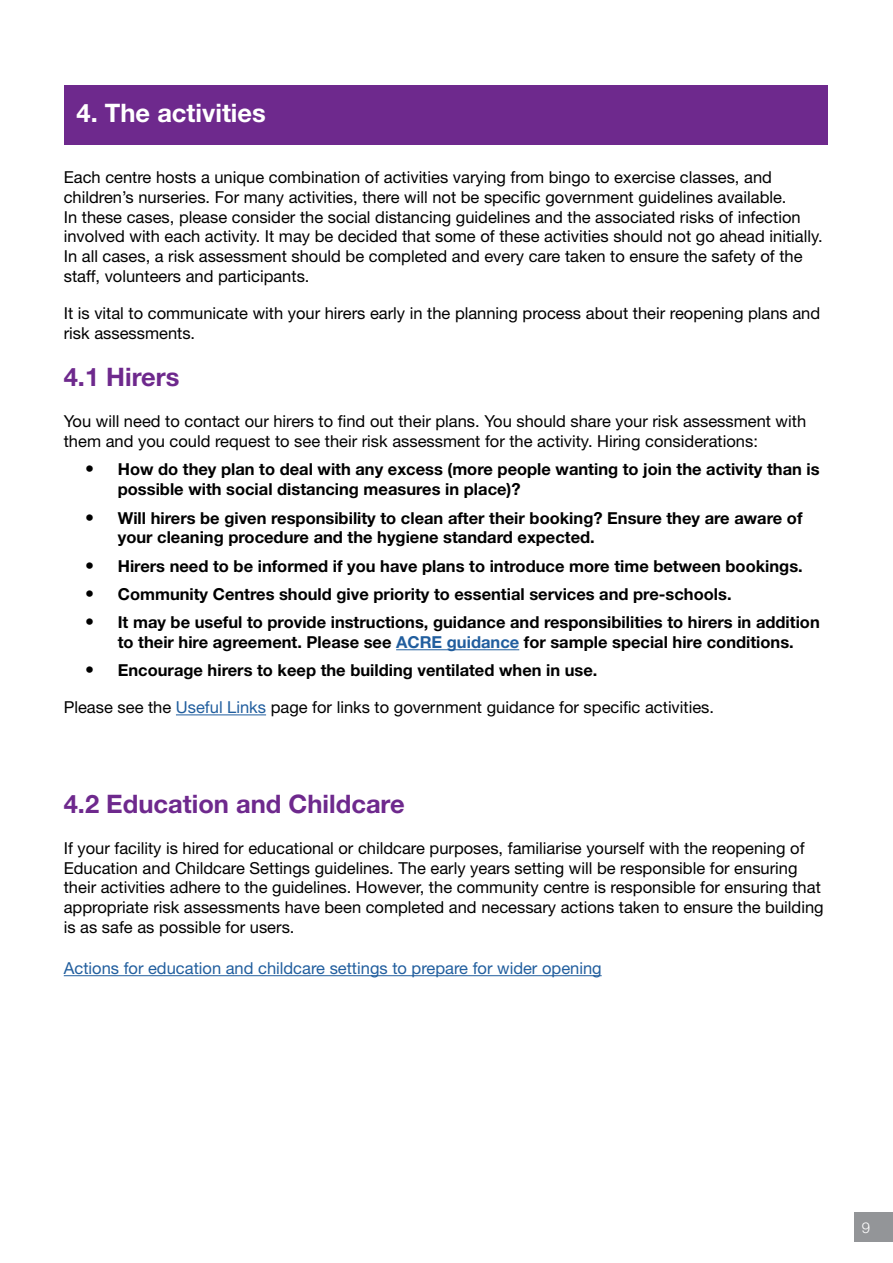
<style>
.page{position:relative;width:893px;height:1263px;background:#fff}
.page>*{position:absolute;margin:0;border:0;box-sizing:border-box;transform-origin:0 0}
.t1{font:700 25.5px "Helvetica Neue LT";color:#6e298d}
.t2{font:700 25.5px "Helvetica Neue LT";color:#fff}
.t3{font:16.5px/19.8px "Helvetica Neue LT";color:#000}
.t4{font:700 16.5px/19.8px "Helvetica Neue LT";color:#000}
.t5{font:16.5px "Helvetica Neue LT";color:#215e9e}
.t6{font:300 15px "Helvetica Neue LT";color:#fff}
.s1{font-weight:400;font-size:18px}
.s2{color:#215e9e}
</style>
<div class="page">
<div style="left:855px;top:1212px;width:38px;height:30px;background:#939598"></div>
<hr style="left:396px;top:649px;width:123px;height:1px;background:#215e9e">
<hr style="left:176px;top:714px;width:90px;height:1px;background:#215e9e">
<hr style="left:64px;top:975px;width:538px;height:1px;background:#215e9e">
<div style="left:64px;top:85px;width:764px;height:60px;background:#6e298d"></div>
<p class="t2" style="left:77px;top:97px;width:191px">4. The activities</p>
<p class="t3" style="left:64px;top:167px;width:760px">Each centre hosts a unique combination of activities varying from bingo to exercise classes, and children’s nurseries. For many activities, there will not be specifc government guidelines available.<br>In these cases, please consider the social distancing guidelines and the associated risks of infection involved with each activity. It may be decided that some of these activities should not go ahead initially.<br>In all cases, a risk assessment should be completed and every care taken to ensure the safety of the staff, volunteers and participants.</p>
<p class="t3" style="left:64px;top:303px;width:758px">It is vital to communicate with your hirers early in the planning process about their reopening plans and risk assessments.</p>
<h2 class="t1" style="left:64px;top:361px;width:117px">4.1 Hirers</h2>
<p class="t3" style="left:64px;top:411px;width:744px">You will need to contact our hirers to fnd out their plans. You should share your risk assessment with them and you could request to see their risk assessment for the activity. Hiring considerations:</p>
<p class="t4" style="left:118px;top:459px;width:703px;text-indent:-33px"><span class="s1">•</span> How do they plan to deal with any excess (more people wanting to join the activity than is possible with social distancing measures in place)?</p>
<p class="t4" style="left:118px;top:507px;width:686px;text-indent:-33px"><span class="s1">•</span> Will hirers be given responsibility to clean after their booking? Ensure they are aware of your cleaning procedure and the hygiene standard expected.</p>
<p class="t4" style="left:85px;top:555px;width:719px"><span class="s1">•</span> Hirers need to be informed if you have plans to introduce more time between bookings.</p>
<p class="t4" style="left:85px;top:584px;width:648px"><span class="s1">•</span> Community Centres should give priority to essential services and pre-schools.</p>
<p class="t4" style="left:85px;top:612px;width:736px;text-align:center"><span class="s1">•</span> It may be useful to provide instructions, guidance and responsibilities to hirers in addition to their hire agreement. Please see <span class="s2">ACRE guidance</span> for sample special hire conditions.</p>
<p class="t4" style="left:85px;top:660px;width:514px"><span class="s1">•</span> Encourage hirers to keep the building ventilated when in use.</p>
<p class="t3" style="left:64px;top:697px;width:652px">Please see the <span class="s2">Useful Links</span> page for links to government guidance for specifc activities.</p>
<h2 class="t1" style="left:64px;top:788px;width:342px">4.2 Education and Childcare</h2>
<p class="t3" style="left:64px;top:838px;width:761px">If your facility is hired for educational or childcare purposes, familiarise yourself with the reopening of Education and Childcare Settings guidelines. The early years setting will be responsible for ensuring their activities adhere to the guidelines. However, the community centre is responsible for ensuring that appropriate risk assessments have been completed and necessary actions taken to ensure the building is as safe as possible for users.</p>
<p class="t5" style="left:64px;top:958px;width:539px">Actions for education and childcare settings to prepare for wider opening</p>
<p class="t6" style="left:862px;top:1218px;width:10px">9</p>
</div>
